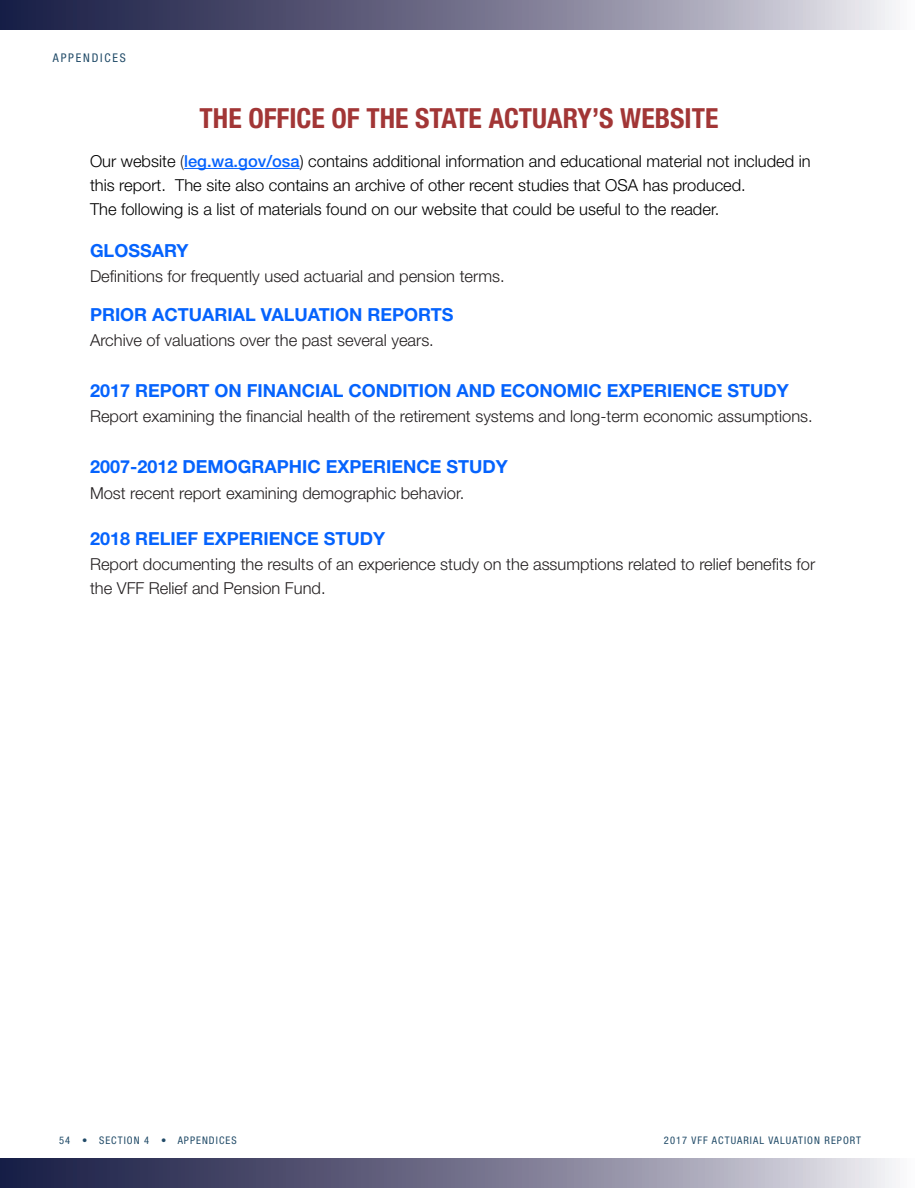
<style>
.page{position:relative;width:918px;height:1188px;background:#fff}
.page>*{position:absolute;margin:0;border:0;box-sizing:border-box;transform-origin:0 0}
.t1{font:700 condensed 27.75px "Helvetica Neue LT Std";color:#a23636}
.Sub-Head__No_TOC{font:700 18px "Helvetica Neue LT Std";color:#0563fd}
.Body_copy{font:300 16.5px/24px "Helvetica Neue LT Std";color:#231f20}
.Body_copy-2{font:300 16.5px/24px "Helvetica Neue LT Std";color:#000}
.t2{font:condensed 12px "Helvetica Neue LT Std";letter-spacing:.15em;color:#214b68}
.t3{font:condensed 10.5px "Helvetica Neue LT Std";letter-spacing:.1em;color:#214b68}
.s1{color:#231f20}
.s2{font-weight:500;color:#0563fd}
</style>
<div class="page">
<svg style="left:0;top:0;width:896px;height:30px;background:#76758f"></svg>
<svg style="left:0;top:1158px;width:896px;height:30px;background:#76758f"></svg>
<hr style="left:184px;top:168px;width:116px;height:1px;background:#0563fd">
<p class="t2" style="left:53px;top:51px;width:74px">APPENDICES</p>
<p class="t1" style="left:200px;top:101px;width:520px">THE OFFICE OF THE STATE ACTUARY’S WEBSITE</p>
<p class="Body_copy-2" style="left:90px;top:149px;width:722px">Our website <span class="s1">(</span><span class="s2">leg.wa.gov/osa</span>) contains additional information and educational material not included in this report. The site also contains an archive of other recent studies that OSA has produced.<br>The following is a list of materials found on our website that could be useful to the reader.</p>
<p class="Sub-Head__No_TOC" style="left:90px;top:239px;width:100px">GLOSSARY</p>
<p class="Body_copy" style="left:90px;top:264px;width:416px">Definitions for frequently used actuarial and pension terms.</p>
<p class="Sub-Head__No_TOC" style="left:90px;top:303px;width:365px">PRIOR ACTUARIAL VALUATION REPORTS</p>
<p class="Body_copy" style="left:90px;top:328px;width:345px">Archive of valuations over the past several years.</p>
<p class="Sub-Head__No_TOC" style="left:90px;top:379px;width:700px">2017 REPORT ON FINANCIAL CONDITION AND ECONOMIC EXPERIENCE STUDY</p>
<p class="Body_copy" style="left:90px;top:404px;width:724px">Report examining the financial health of the retirement systems and long-term economic assumptions.</p>
<p class="Sub-Head__No_TOC" style="left:90px;top:456px;width:419px">2007-2012 DEMOGRAPHIC EXPERIENCE STUDY</p>
<p class="Body_copy" style="left:90px;top:480px;width:376px">Most recent report examining demographic behavior.</p>
<p class="Sub-Head__No_TOC" style="left:90px;top:527px;width:297px">2018 RELIEF EXPERIENCE STUDY</p>
<p class="Body_copy" style="left:90px;top:552px;width:727px">Report documenting the results of an experience study on the assumptions related to relief benefits for the VFF Relief and Pension Fund.</p>
<p class="t3" style="left:59px;top:1134px;width:179px">54 • SECTION 4 • APPENDICES</p>
<p class="t3" style="left:664px;top:1134px;width:199px">2017 VFF ACTUARIAL VALUATION REPORT</p>
</div>
